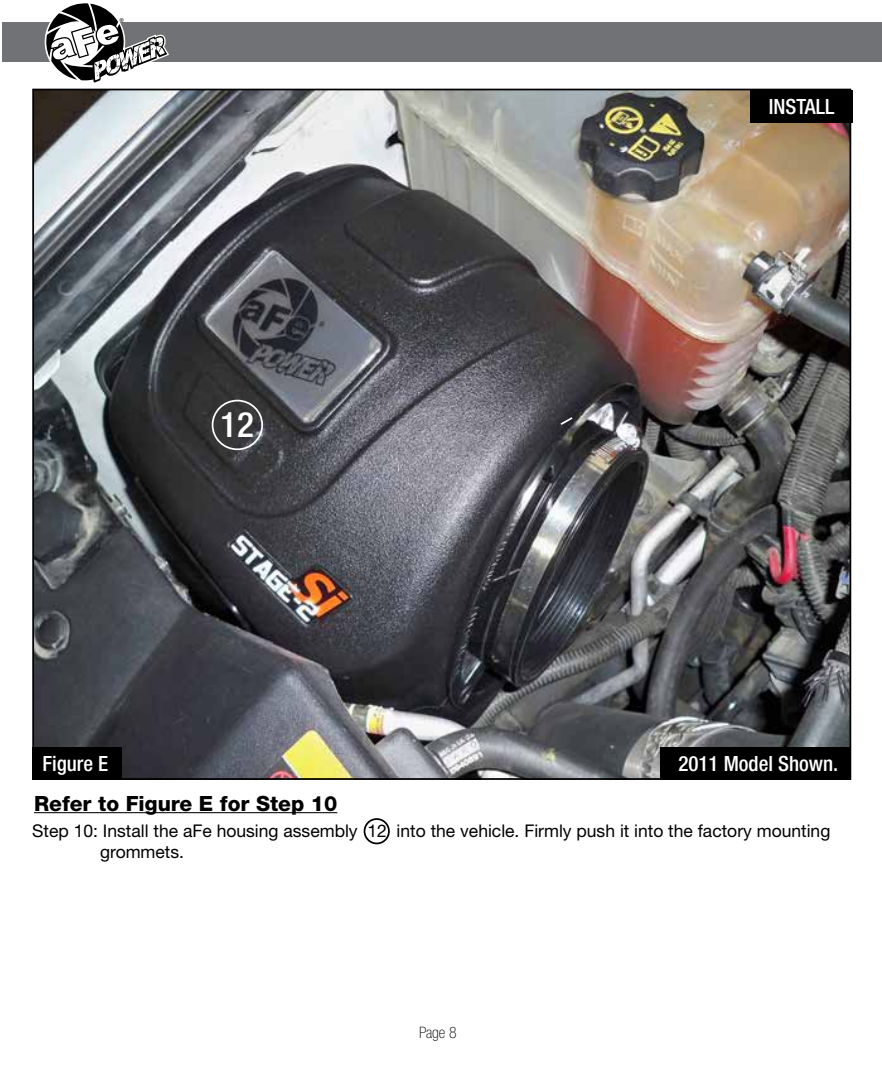
<style>
.page{position:relative;width:882px;height:1071px;background:#fff}
.page>*{position:absolute;margin:0;border:0;box-sizing:border-box;transform-origin:0 0}
.t1{font:500 condensed 35px "Helvetica Neue";color:#fff}
.t2{font:500 condensed 21px "Helvetica Neue";color:#fff}
.t3{font:800 21px "Helvetica Neue";color:#000}
.t4{font:17.5px/21px "Helvetica Neue";color:#000}
.t5{font:100 condensed 15.75px "Helvetica Neue";color:#000}
.t6{font:8.75px "Myriad";color:#000}
</style>
<div class="page">
<img style="left:35px;top:92px;width:813px;height:685px">
<div style="left:3px;top:23px;width:879px;height:39px;background:#717275"></div>
<svg style="left:46px;top:3px;width:124px;height:80px"></svg>
<hr style="left:34px;top:812px;width:303px;height:1px;background:#000">
<div style="left:32px;top:747px;width:90px;height:33px;background:#000"></div>
<svg style="left:559px;top:416px;width:15px;height:11px"></svg>
<div style="left:364px;top:818px;width:26px;height:26px;border:2px solid #000;border-radius:50%"></div>
<div style="left:750px;top:90px;width:103px;height:33px;background:#000"></div>
<div style="left:212px;top:400px;width:51px;height:50px;border:2px solid #fff;border-radius:50%"></div>
<div style="left:661px;top:747px;width:190px;height:33px;background:#000"></div>
<p class="t6" style="left:119px;top:17px;width:6px">®</p>
<h1 class="t1" style="left:220px;top:404px;width:35px">12</h1>
<p class="t2" style="left:42px;top:751px;width:67px">Figure E</p>
<p class="t2" style="left:769px;top:94px;width:67px">INSTALL</p>
<p class="t2" style="left:678px;top:751px;width:161px">2011 Model Shown.</p>
<p class="t3" style="left:34px;top:791px;width:305px">Refer to Figure E for Step 10</p>
<p class="t4" style="left:100px;top:820px;width:732px;text-indent:-68px">Step 10: Install the aFe housing assembly 12 into the vehicle. Firmly push it into the factory mounting grommets.</p>
<p class="t5" style="left:419px;top:1023px;width:39px">Page 8</p>
</div>
